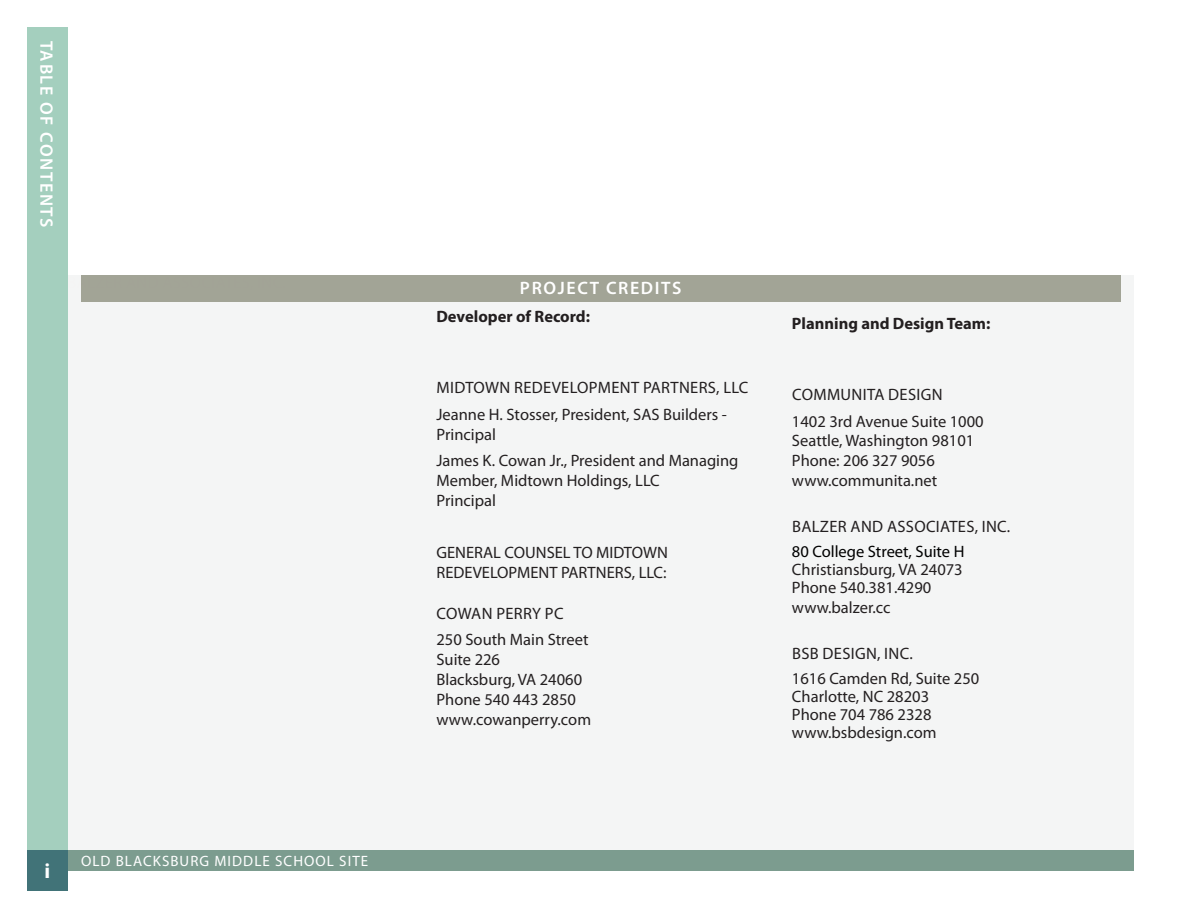
<style>
.page{position:relative;width:1188px;height:918px;background:#fff}
.page>*{position:absolute;margin:0;border:0;box-sizing:border-box;transform-origin:0 0}
.Page{font:700 21px "Myriad Pro";color:#fff}
.Section_Title{font:600 18px "Myriad Pro";letter-spacing:.09em;color:#fff}
.Header_1{font:600 18px "Myriad Pro";letter-spacing:.09em;color:#fff}
.Paragraph_Text{font:16.5px/19.8px "Myriad Pro";color:#231f20}
.Paragraph_Text-2{font:16.5px "Myriad Pro";letter-spacing:.02em;color:#231f20}
.Header_2{font:16.5px/19.8px "Myriad Pro";color:#231f20}
.Header_2-2{font:700 16.5px "Myriad Pro";color:#231f20}
.Paragraph_Text-3{font:16.5px "Myriad Pro";color:#000}
.Booklet_Title{font:15px "Myriad Pro";letter-spacing:.07em;color:#fff}
</style>
<div class="page">
<div style="left:68px;top:275px;width:1066px;height:575px;background:#f4f5f5"></div>
<div style="left:27px;top:27px;width:41px;height:823px;background:#a4cfbe"></div>
<div style="left:68px;top:850px;width:1066px;height:21px;background:#7c9c8f"></div>
<div style="left:27px;top:850px;width:41px;height:41px;background:#417378"></div>
<div style="left:81px;top:275px;width:1039px;height:27px;background:#a2a496"></div>
<p class="Section_Title" style="left:58px;top:41px;width:189px;rotate:90deg">TABLE OF CONTENTS</p>
<p class="Page" style="left:44px;top:857px;width:7px">i</p>
<p class="Booklet_Title" style="left:81px;top:852px;width:289px">OLD BLACKSBURG MIDDLE SCHOOL SITE</p>
<p class="Header_1" style="left:520px;top:277px;width:163px">PROJECT CREDITS</p>
<p class="Header_2-2" style="left:436px;top:305px;width:155px">Developer of Record:</p>
<p class="Paragraph_Text-2" style="left:437px;top:378px;width:313px">MIDTOWN REDEVELOPMENT PARTNERS, LLC</p>
<p class="Paragraph_Text" style="left:436px;top:404px;width:292px">Jeanne H. Stosser, President, SAS Builders -<br>Principal</p>
<p class="Paragraph_Text" style="left:436px;top:451px;width:303px">James K. Cowan Jr., President and Managing<br>Member, Midtown Holdings, LLC</p>
<p class="Paragraph_Text" style="left:436px;top:490px;width:61px">Principal</p>
<p class="Header_2" style="left:436px;top:543px;width:233px">GENERAL COUNSEL TO MIDTOWN<br>REDEVELOPMENT PARTNERS, LLC:</p>
<p class="Paragraph_Text-2" style="left:437px;top:603px;width:128px">COWAN PERRY PC</p>
<p class="Paragraph_Text" style="left:436px;top:630px;width:153px">250 South Main Street</p>
<p class="Paragraph_Text" style="left:436px;top:649px;width:65px">Suite 226</p>
<p class="Paragraph_Text" style="left:436px;top:669px;width:147px">Blacksburg, VA 24060</p>
<p class="Paragraph_Text" style="left:436px;top:689px;width:141px">Phone 540 443 2850</p>
<p class="Paragraph_Text" style="left:436px;top:709px;width:156px">www.cowanperry.com</p>
<p class="Header_2-2" style="left:792px;top:312px;width:200px">Planning and Design Team:</p>
<p class="Paragraph_Text-2" style="left:792px;top:384px;width:152px">COMMUNITA DESIGN</p>
<p class="Paragraph_Text" style="left:792px;top:411px;width:193px">1402 3rd Avenue Suite 1000</p>
<p class="Paragraph_Text" style="left:792px;top:431px;width:184px">Seattle, Washington 98101</p>
<p class="Paragraph_Text" style="left:792px;top:451px;width:144px">Phone: 206 327 9056</p>
<p class="Paragraph_Text" style="left:792px;top:470px;width:147px">www.communita.net</p>
<p class="Paragraph_Text-2" style="left:792px;top:517px;width:220px">BALZER AND ASSOCIATES, INC.</p>
<p class="Paragraph_Text-3" style="left:792px;top:541px;width:174px">80 College Street, Suite H</p>
<p class="Paragraph_Text" style="left:792px;top:559px;width:172px">Christiansburg, VA 24073</p>
<p class="Paragraph_Text" style="left:792px;top:577px;width:141px">Phone 540.381.4290</p>
<p class="Paragraph_Text" style="left:792px;top:597px;width:100px">www.balzer.cc</p>
<p class="Paragraph_Text-2" style="left:792px;top:644px;width:122px">BSB DESIGN, INC.</p>
<p class="Paragraph_Text" style="left:792px;top:668px;width:189px">1616 Camden Rd, Suite 250</p>
<p class="Paragraph_Text" style="left:792px;top:686px;width:139px">Charlotte, NC 28203</p>
<p class="Paragraph_Text" style="left:792px;top:704px;width:141px">Phone 704 786 2328</p>
<p class="Paragraph_Text" style="left:792px;top:722px;width:146px">www.bsbdesign.com</p>
</div>
